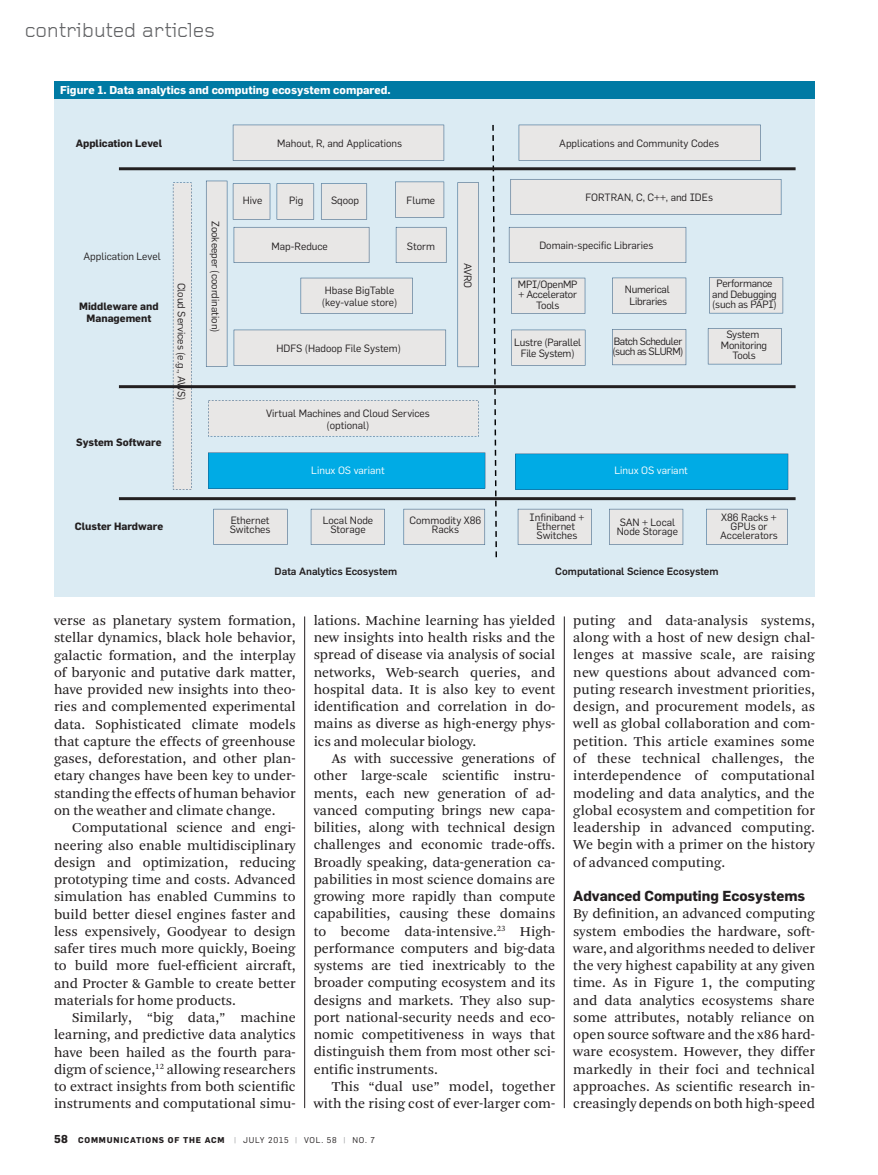
<style>
.page{position:relative;width:878px;height:1175px;background:#fff}
.page>*{position:absolute;margin:0;border:0;box-sizing:border-box;transform-origin:0 0}
.t1{font:21px "Foundry Gridnik";letter-spacing:-.015em;color:#636466}
.t2{font:14.25px/17.2px "Arnhem Blond";color:#231f20;text-align:justify}
.t3{font:700 14.25px "Flama";color:#231f20}
.t4{font:700 11.25px "Flama";color:#fff}
.t5{font:10.35px/8.9px "Flama";color:#231f20;text-align:center}
.t6{font:10.35px/10.4px "Flama";letter-spacing:-.02em;color:#231f20;text-align:center}
.t7{font:700 10.35px/11.9px "Flama";color:#231f20;text-align:center}
.t8{font:500 10.35px "Flama";color:#231f20}
.t9{font:10.35px "Flama";color:#fff}
.t10{font:10.35px/10.4px "Flama";letter-spacing:-.04em;color:#231f20}
.t11{font:700 8.25px "Flama";letter-spacing:.1em;color:#231f20}
.s1{font-size:11.25px}
.s2{font-weight:400;color:#949698}
.s3{font-weight:400}
</style>
<div class="page">
<hr style="left:564px;top:616px;width:1px;height:492px;background:#231f20">
<hr style="left:304px;top:616px;width:1px;height:492px;background:#231f20">
<div style="left:54px;top:90px;width:760px;height:507px;background:#dbebf3"></div>
<div style="left:54px;top:82px;width:760px;height:17px;background:#007aa4"></div>
<svg style="left:492px;top:125px;width:5px;height:432px"></svg>
<div style="left:213px;top:509px;width:74px;height:36px;background:#e8e7e6"></div>
<svg style="left:311px;top:509px;width:74px;height:36px"></svg>
<div style="left:706px;top:509px;width:81px;height:36px;background:#e8e7e6"></div>
<div style="left:518px;top:509px;width:73px;height:36px;background:#e8e7e6"></div>
<svg style="left:609px;top:509px;width:74px;height:36px"></svg>
<svg style="left:403px;top:509px;width:82px;height:36px"></svg>
<div style="left:208px;top:452px;width:277px;height:36px;background:#00abe5"></div>
<svg style="left:511px;top:330px;width:74px;height:36px"></svg>
<svg style="left:612px;top:329px;width:74px;height:36px"></svg>
<div style="left:234px;top:330px;width:212px;height:36px;background:#e8e7e6"></div>
<svg style="left:707px;top:328px;width:74px;height:36px"></svg>
<svg style="left:511px;top:278px;width:74px;height:36px"></svg>
<svg style="left:709px;top:277px;width:74px;height:36px"></svg>
<svg style="left:612px;top:278px;width:74px;height:36px"></svg>
<div style="left:518px;top:125px;width:242px;height:36px;background:#e8e7e6"></div>
<svg style="left:300px;top:278px;width:113px;height:36px"></svg>
<svg style="left:457px;top:182px;width:22px;height:185px"></svg>
<svg style="left:206px;top:181px;width:21px;height:186px"></svg>
<div style="left:234px;top:227px;width:135px;height:36px;background:#e8e7e6"></div>
<svg style="left:396px;top:227px;width:50px;height:36px"></svg>
<svg style="left:233px;top:183px;width:37px;height:36px"></svg>
<svg style="left:277px;top:183px;width:37px;height:36px"></svg>
<svg style="left:321px;top:183px;width:46px;height:36px"></svg>
<svg style="left:395px;top:182px;width:49px;height:36px"></svg>
<div style="left:233px;top:125px;width:211px;height:36px;background:#e8e7e6"></div>
<div style="left:515px;top:453px;width:273px;height:36px;background:#00abe5"></div>
<div style="left:509px;top:227px;width:177px;height:36px;background:#e8e7e6"></div>
<div style="left:510px;top:179px;width:271px;height:36px;background:#e8e7e6"></div>
<div style="left:173px;top:182px;width:18px;height:307px;background:#e8e7e6"></div>
<div style="left:208px;top:400px;width:271px;height:36px;background:#e8e7e6"></div>
<hr style="left:119px;top:167px;width:676px;height:3px;background:#231f20">
<hr style="left:119px;top:385px;width:676px;height:3px;background:#231f20">
<hr style="left:119px;top:497px;width:676px;height:3px;background:#231f20">
<h1 class="t1" style="left:25px;top:19px;width:192px">contributed articles</h1>
<p class="t4" style="left:60px;top:83px;width:332px">Figure 1. Data analytics and computing ecosystem compared.</p>
<p class="t7" style="left:76px;top:137px;width:88px">Application Level</p>
<p class="t5" style="left:277px;top:138px;width:126px">Mahout, R, and Applications</p>
<p class="t5" style="left:559px;top:139px;width:161px">Applications and Community Codes</p>
<p class="t5" style="left:243px;top:196px;width:21px">Hive</p>
<p class="t5" style="left:289px;top:196px;width:16px">Pig</p>
<p class="t5" style="left:331px;top:196px;width:30px">Sqoop</p>
<p class="t5" style="left:406px;top:196px;width:30px">Flume</p>
<p class="t5" style="left:585px;top:192px;width:129px">FORTRAN, C, C++, and IDEs</p>
<p class="t5" style="left:83px;top:252px;width:79px">Application Level</p>
<p class="t7" style="left:79px;top:300px;width:81px">Middleware and<br>Management</p>
<p class="t5" style="left:186px;top:283px;width:119px;rotate:90deg">Cloud Services (e.g., AWS)</p>
<p class="t7" style="left:76px;top:436px;width:87px">System Software</p>
<p class="t7" style="left:75px;top:520px;width:90px">Cluster Hardware</p>
<p class="t5" style="left:220px;top:221px;width:113px;rotate:90deg">Zookeeper (coordination)</p>
<p class="t5" style="left:271px;top:242px;width:58px">Map-Reduce</p>
<p class="t5" style="left:407px;top:241px;width:30px">Storm</p>
<p class="t5" style="left:539px;top:241px;width:115px">Domain-specific Libraries</p>
<p class="t5" style="left:322px;top:284px;width:77px;line-height:11.9px;text-align:left">Hbase BigTable (key-value store)</p>
<p class="t5" style="left:472px;top:262px;width:27px;rotate:90deg">AVRO</p>
<p class="t6" style="left:518px;top:279px;width:61px">MPI/OpenMP + Accelerator<br>Tools</p>
<p class="t5" style="left:276px;top:344px;width:126px">HDFS (Hadoop File System)</p>
<p class="t6" style="left:514px;top:337px;width:69px">Lustre (Parallel<br>File System)</p>
<p class="t6" style="left:624px;top:283px;width:46px;line-height:11.9px">Numerical<br>Libraries</p>
<p class="t6" style="left:712px;top:278px;width:66px">Performance and Debugging (such as PAPI)</p>
<p class="t6" style="left:721px;top:329px;width:48px">System<br>Monitoring<br>Tools</p>
<p class="t10" style="left:612px;top:336px;width:73px">Batch Scheduler (such as SLURM)</p>
<p class="t5" style="left:266px;top:407px;width:165px;line-height:11.9px">Virtual Machines and Cloud Services (optional)</p>
<p class="t9" style="left:311px;top:464px;width:75px">Linux OS variant</p>
<p class="t9" style="left:614px;top:464px;width:75px">Linux OS variant</p>
<p class="t5" style="left:230px;top:516px;width:42px;text-align:left">Ethernet<br>Switches</p>
<p class="t5" style="left:323px;top:516px;width:52px">Local Node<br>Storage</p>
<p class="t8" style="left:274px;top:565px;width:124px">Data Analytics Ecosystem</p>
<p class="t5" style="left:409px;top:516px;width:73px">Commodity X86<br>Racks</p>
<p class="t5" style="left:529px;top:513px;width:56px">Infiniband +<br>Ethernet<br>Switches</p>
<p class="t5" style="left:617px;top:518px;width:63px;text-align:left">SAN + Local<br>Node Storage</p>
<p class="t5" style="left:720px;top:513px;width:59px">X86 Racks +<br>GPUs or<br>Accelerators</p>
<p class="t8" style="left:555px;top:565px;width:165px">Computational Science Ecosystem</p>
<p class="t2" style="left:54px;top:612px;width:243px">verse as planetary system formation, stellar dynamics, black hole behavior, galactic formation, and the interplay of baryonic and putative dark matter, have provided new insights into theo&shy;ries and complemented experimental data. Sophisticated climate models that capture the effects of greenhouse gases, deforestation, and other plan&shy;etary changes have been key to under&shy;standing the effects of human behavior on the weather and climate change.</p>
<p class="t2" style="left:54px;top:819px;width:243px;text-indent:18px">Computational science and engi&shy;neering also enable multidisciplinary design and optimization, reducing prototyping time and costs. Advanced simulation has enabled Cummins to build better diesel engines faster and less expensively, Goodyear to design safer tires much more quickly, Boeing to build more fuel-efficient aircraft, and Procter &amp; Gamble to create better materials for home products.</p>
<p class="t2" style="left:54px;top:1009px;width:243px;text-indent:18px">Similarly, “big data,” machine learning, and predictive data analytics have been hailed as the fourth para&shy;digm of science,<sup>12</sup> allowing researchers to extract insights from both scientific instruments and computational simu-</p>
<p class="t2" style="left:314px;top:612px;width:243px">lations. Machine learning has yielded new insights into health risks and the spread of disease via analysis of social networks, Web-search queries, and hospital data. It is also key to event identification and correlation in do&shy;mains as diverse as high-energy phys&shy;ics and molecular biology.</p>
<p class="t2" style="left:313px;top:750px;width:244px;text-indent:18px">As with successive generations of other large-scale scientific instru&shy;ments, each new generation of ad&shy;vanced computing brings new capa&shy;bilities, along with technical design challenges and economic trade-offs.<br>Broadly speaking, data-generation ca&shy;pabilities in most science domains are growing more rapidly than compute capabilities, causing these domains to become data-intensive.<sup>23</sup> High&shy;performance computers and big-data systems are tied inextricably to the broader computing ecosystem and its designs and markets. They also sup&shy;port national-security needs and eco&shy;nomic competitiveness in ways that distinguish them from most other sci&shy;entific instruments.</p>
<p class="t2" style="left:313px;top:1078px;width:243px;text-align:right">This “dual use” model, together with the rising cost of ever-larger com-</p>
<p class="t11" style="left:54px;top:1134px;width:322px"><span class="s1">58</span> COMMUNICATIONS OF THE ACM <span class="s2">|</span> <span class="s3">JULY 2015</span> <span class="s2">|</span> <span class="s3">VOL. 58</span> <span class="s2">|</span> <span class="s3">NO. 7</span></p>
<p class="t2" style="left:573px;top:612px;width:243px">puting and data-analysis systems, along with a host of new design chal&shy;lenges at massive scale, are raising new questions about advanced com&shy;puting research investment priorities, design, and procurement models, as well as global collaboration and com&shy;petition. This article examines some of these technical challenges, the interdependence of computational modeling and data analytics, and the global ecosystem and competition for leadership in advanced computing.<br>We begin with a primer on the history of advanced computing.</p>
<p class="t3" style="left:573px;top:887px;width:233px">Advanced Computing Ecosystems</p>
<p class="t2" style="left:573px;top:905px;width:243px">By definition, an advanced computing system embodies the hardware, soft&shy;ware, and algorithms needed to deliver the very highest capability at any given time. As in Figure 1, the computing and data analytics ecosystems share some attributes, notably reliance on open source software and the x86 hard&shy;ware ecosystem. However, they differ markedly in their foci and technical approaches. As scientific research in&shy;creasingly depends on both high-speed</p>
</div>
